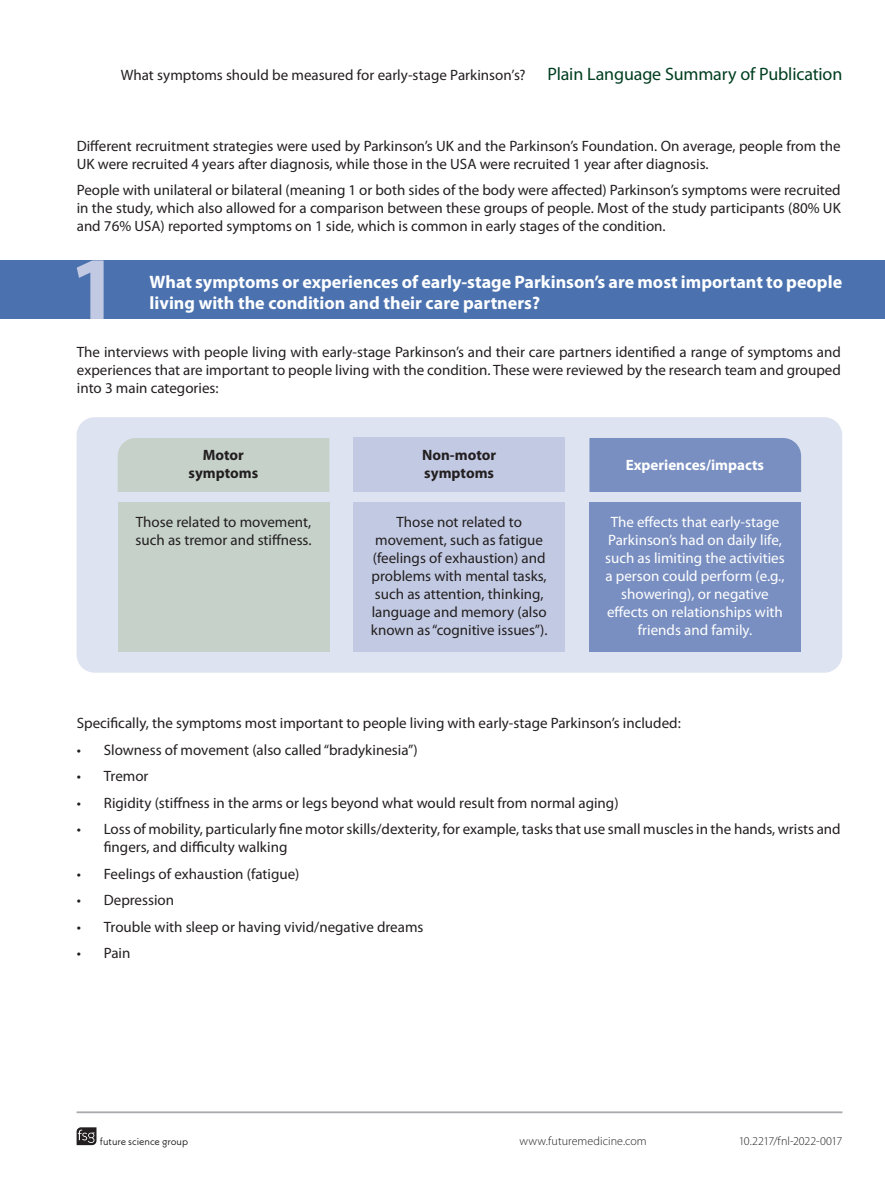
<style>
.page{position:relative;width:885px;height:1191px;background:#fff}
.page>*{position:absolute;margin:0;border:0;box-sizing:border-box;transform-origin:0 0}
.t1{font:700 90px "Myriad Pro";color:#c2cae3}
.t2{font:700 18px "Myriad Pro";color:#fff}
.t3{font:15px/18px "Myriad Pro";color:#231f20}
.t4{font:15px/18px "Myriad Pro";color:#fff;text-align:center}
.t5{font:700 15px/18px "Myriad Pro";color:#231f20;text-align:center}
.t6{font:700 15px "Myriad Pro";color:#fff}
.t7{font:300 12px "Myriad Pro";letter-spacing:.005em;color:#231f20}
.t8{font:300 12px "Myriad Pro";letter-spacing:-.015em;color:#231f20}
.t9{font:10.5px "Neue Kabel";color:#231f20}
.s1{font-size:18px;color:#003e20}
</style>
<div class="page">
<svg style="left:77px;top:1127px;width:19px;height:18px"></svg>
<hr style="left:77px;top:1111px;width:765px;height:2px;background:#a8a9ad">
<div style="left:77px;top:417px;width:765px;height:255px;background:#dde3f0;border-radius:18px"></div>
<div style="left:0;top:260px;width:884px;height:59px;background:#4b72af"></div>
<div style="left:118px;top:438px;width:211px;height:54px;background:#c5d1c9"></div>
<div style="left:118px;top:502px;width:211px;height:150px;background:#c5d1c9"></div>
<div style="left:353px;top:438px;width:212px;height:54px;background:#c2cae3"></div>
<div style="left:353px;top:502px;width:212px;height:150px;background:#c2cae3"></div>
<div style="left:589px;top:438px;width:212px;height:54px;background:#798fc1"></div>
<div style="left:589px;top:502px;width:212px;height:150px;background:#798fc1"></div>
<p class="t3" style="left:121px;top:66px;width:723px">What symptoms should be measured for early-stage Parkinson’s? <span class="s1">Plain Language Summary of Publication</span></p>
<p class="t3" style="left:77px;top:137px;width:765px">Different recruitment strategies were used by Parkinson’s UK and the Parkinson’s Foundation. On average, people from the<br>UK were recruited 4 years after diagnosis, while those in the USA were recruited 1 year after diagnosis.</p>
<p class="t3" style="left:77px;top:181px;width:765px;text-align:justify">People with unilateral or bilateral (meaning 1 or both sides of the body were affected) Parkinson’s symptoms were recruited in the study, which also allowed for a comparison between these groups of people. Most of the study participants (80% UK and 76% USA) reported symptoms on 1 side, which is common in early stages of the condition.</p>
<h1 class="t1" style="left:69px;top:230px;width:51px">1</h1>
<p class="t2" style="left:150px;top:270px;width:694px">What symptoms or experiences of early-stage Parkinson’s are most important to people</p>
<p class="t2" style="left:150px;top:291px;width:392px">living with the condition and their care partners?</p>
<p class="t3" style="left:77px;top:342px;width:765px;text-align:justify">The interviews with people living with early-stage Parkinson’s and their care partners identified a range of symptoms and experiences that are important to people living with the condition. These were reviewed by the research team and grouped into 3 main categories:</p>
<p class="t5" style="left:188px;top:445px;width:71px">Motor symptoms</p>
<p class="t3" style="left:135px;top:513px;width:177px">Those related to movement, such as tremor and stiffness.</p>
<p class="t5" style="left:422px;top:445px;width:75px;text-align:left">Non-motor symptoms</p>
<p class="t3" style="left:371px;top:513px;width:178px;text-align:center">Those not related to movement, such as fatigue (feelings of exhaustion) and problems with mental tasks, such as attention, thinking, language and memory (also known as “cognitive issues”).</p>
<p class="t6" style="left:625px;top:455px;width:140px">Experiences/impacts</p>
<p class="t4" style="left:605px;top:513px;width:181px">The effects that early-stage<br>Parkinson’s had on daily life, such as limiting the activities a person could perform (e.g., showering), or negative effects on relationships with friends and family.</p>
<p class="t3" style="left:77px;top:713px;width:605px">Specifically, the symptoms most important to people living with early-stage Parkinson’s included:</p>
<p class="t3" style="left:77px;top:740px;width:342px">• Slowness of movement (also called “bradykinesia”)</p>
<p class="t3" style="left:77px;top:766px;width:73px">• Tremor</p>
<p class="t3" style="left:77px;top:793px;width:543px">• Rigidity (stiffness in the arms or legs beyond what would result from normal aging)</p>
<p class="t3" style="left:104px;top:819px;width:738px;text-indent:-27px">• Loss of mobility, particularly fine motor skills/dexterity, for example, tasks that use small muscles in the hands, wrists and fingers, and difficulty walking</p>
<p class="t3" style="left:77px;top:864px;width:224px">• Feelings of exhaustion (fatigue)</p>
<p class="t3" style="left:77px;top:890px;width:99px">• Depression</p>
<p class="t3" style="left:77px;top:917px;width:348px">• Trouble with sleep or having vivid/negative dreams</p>
<p class="t3" style="left:77px;top:944px;width:55px">• Pain</p>
<p class="t9" style="left:100px;top:1134px;width:90px">future science group</p>
<p class="t7" style="left:519px;top:1134px;width:129px">www.futuremedicine.com</p>
<p class="t8" style="left:738px;top:1134px;width:105px">10.2217/fnl-2022-0017</p>
</div>
